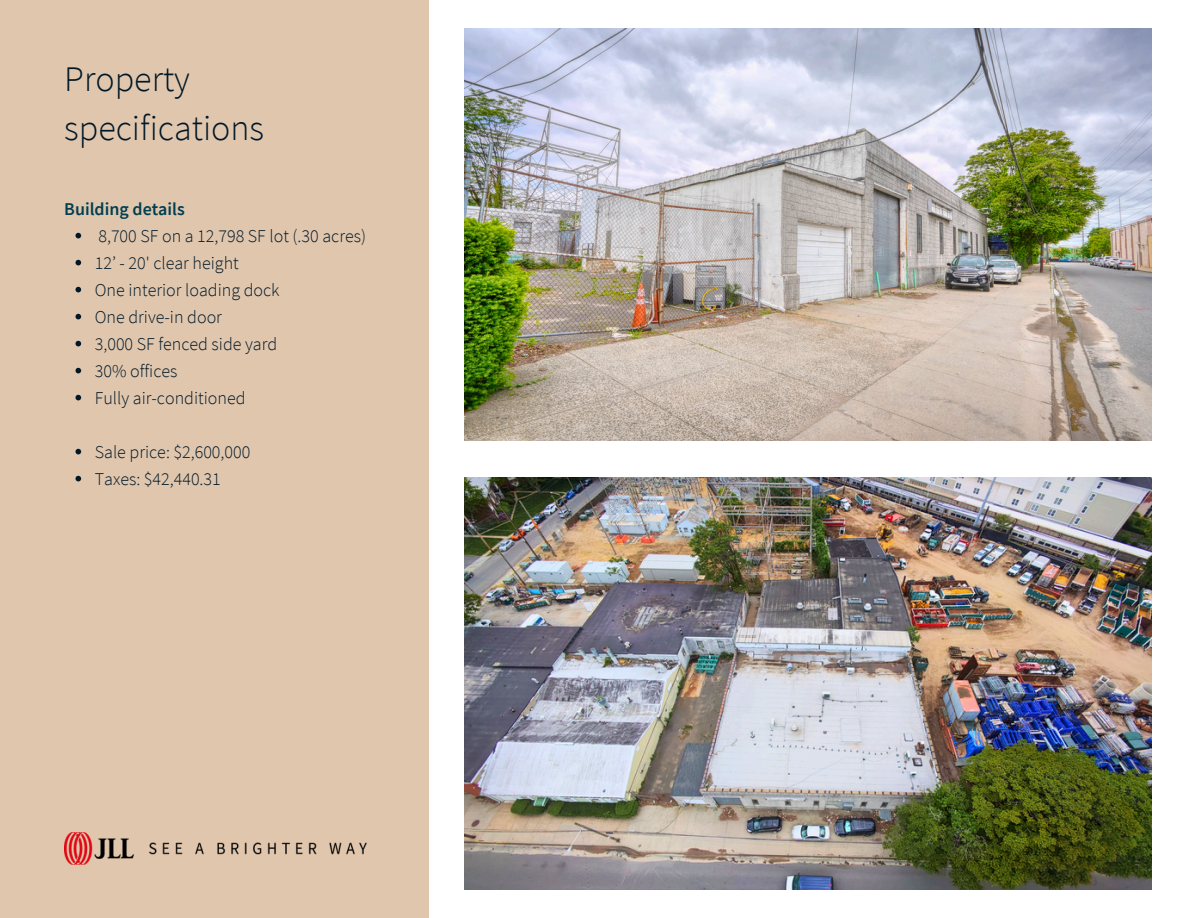
<style>
.page{position:relative;width:1188px;height:918px;background:#fff}
.page>*{position:absolute;margin:0;border:0;box-sizing:border-box;transform-origin:0 0}
.t1{font:300 36px/49.5px "Source Sans Pro";color:#001828}
.t2{font:300 18px "Source Sans Pro";color:#001828}
.t3{font:600 18px "Source Sans Pro";color:#003f52}
</style>
<div class="page">
<img style="left:464px;top:29px;width:688px;height:412px">
<div style="left:0;top:0;width:429px;height:918px;background:#e0c6ad"></div>
<img style="left:64px;top:833px;width:303px;height:31px">
<img style="left:464px;top:478px;width:688px;height:412px">
<svg style="left:76px;top:233px;width:5px;height:5px"></svg>
<svg style="left:76px;top:260px;width:5px;height:5px"></svg>
<svg style="left:76px;top:287px;width:5px;height:5px"></svg>
<svg style="left:76px;top:314px;width:5px;height:5px"></svg>
<svg style="left:76px;top:341px;width:5px;height:5px"></svg>
<svg style="left:76px;top:368px;width:5px;height:5px"></svg>
<svg style="left:76px;top:395px;width:5px;height:5px"></svg>
<svg style="left:76px;top:449px;width:5px;height:5px"></svg>
<svg style="left:76px;top:476px;width:5px;height:5px"></svg>
<p class="t1" style="left:64px;top:53px;width:201px">Property specifications</p>
<p class="t3" style="left:64px;top:197px;width:122px">Building details</p>
<p class="t2" style="left:98px;top:224px;width:269px">8,700 SF on a 12,798 SF lot (.30 acres)</p>
<p class="t2" style="left:95px;top:251px;width:145px">12’ - 20' clear height</p>
<p class="t2" style="left:95px;top:278px;width:186px">One interior loading dock</p>
<p class="t2" style="left:95px;top:305px;width:129px">One drive-in door</p>
<p class="t2" style="left:95px;top:332px;width:184px">3,000 SF fenced side yard</p>
<p class="t2" style="left:95px;top:359px;width:84px">30% offices</p>
<p class="t2" style="left:95px;top:386px;width:152px">Fully air-conditioned</p>
<p class="t2" style="left:95px;top:440px;width:157px">Sale price: $2,600,000</p>
<p class="t2" style="left:95px;top:467px;width:127px">Taxes: $42,440.31</p>
</div>
